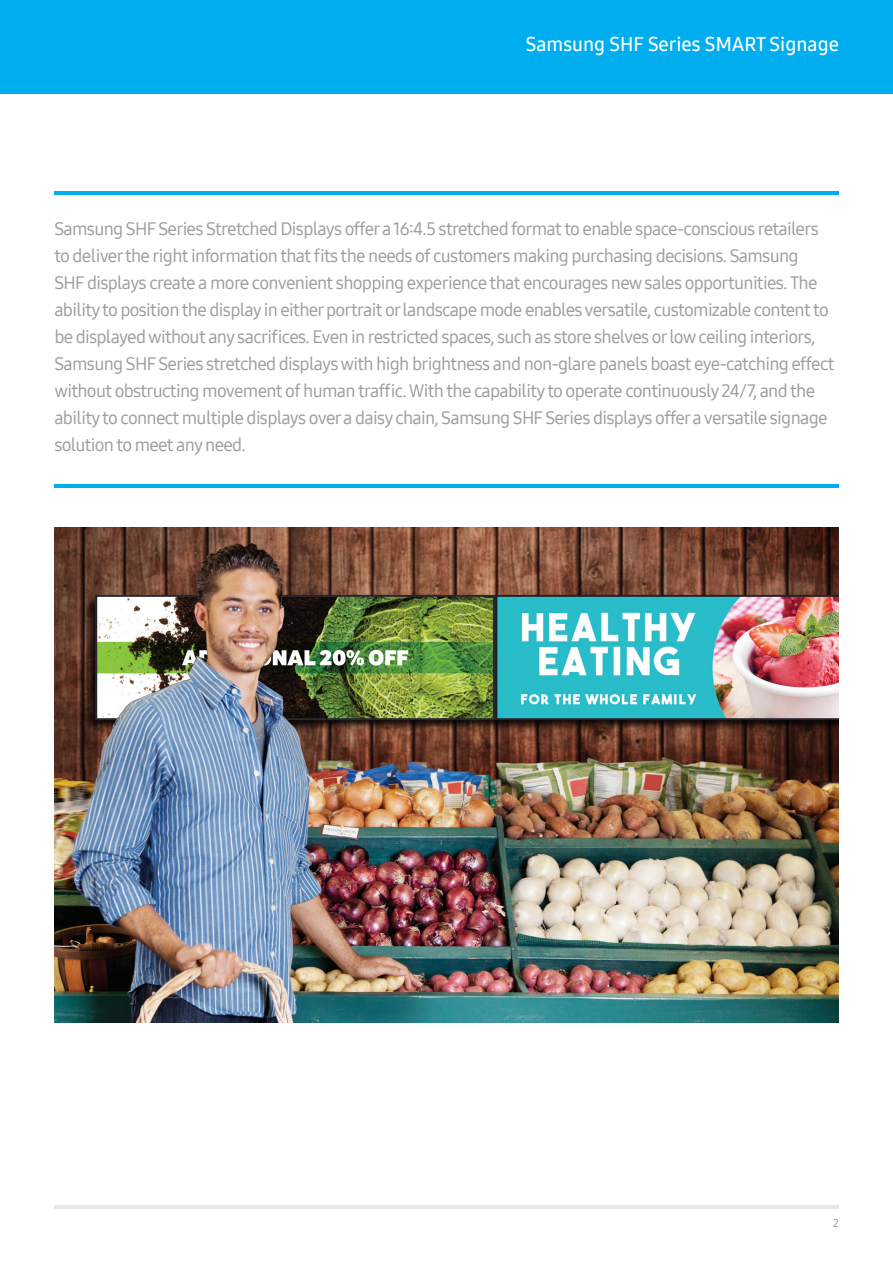
<style>
.page{position:relative;width:893px;height:1263px;background:#fff}
.page>*{position:absolute;margin:0;border:0;box-sizing:border-box;transform-origin:0 0}
.t1{font:19.5px "Samsung One 600";color:#fff}
.t2{font:18px/27px "Samsung One 500";letter-spacing:-.04em;color:#9c9ea1}
.t3{font:11.25px "Samsung One 400";color:#939598}
</style>
<div class="page">
<div style="left:0;top:0;width:893px;height:94px;background:#00aeef"></div>
<hr style="left:54px;top:1206px;width:785px;height:3px;background:#e6e7e8">
<hr style="left:54px;top:191px;width:785px;height:3px;background:#00aeef">
<hr style="left:54px;top:484px;width:785px;height:3px;background:#00aeef">
<img style="left:54px;top:527px;width:785px;height:496px">
<p class="t1" style="left:526px;top:31px;width:315px">Samsung SHF Series SMART Signage</p>
<p class="t2" style="left:54px;top:215px;width:782px">Samsung SHF Series Stretched Displays offer a 16:4.5 stretched format to enable space-conscious retailers to deliver the right information that fits the needs of customers making purchasing decisions. Samsung<br>SHF displays create a more convenient shopping experience that encourages new sales opportunities. The ability to position the display in either portrait or landscape mode enables versatile, customizable content to be displayed without any sacrifices. Even in restricted spaces, such as store shelves or low ceiling interiors, Samsung SHF Series stretched displays with high brightness and non-glare panels boast eye-catching effect without obstructing movement of human traffic. With the capability to operate continuously 24/7, and the ability to connect multiple displays over a daisy chain, Samsung SHF Series displays offer a versatile signage solution to meet any need.</p>
<p class="t3" style="left:833px;top:1215px;width:7px">2</p>
</div>
